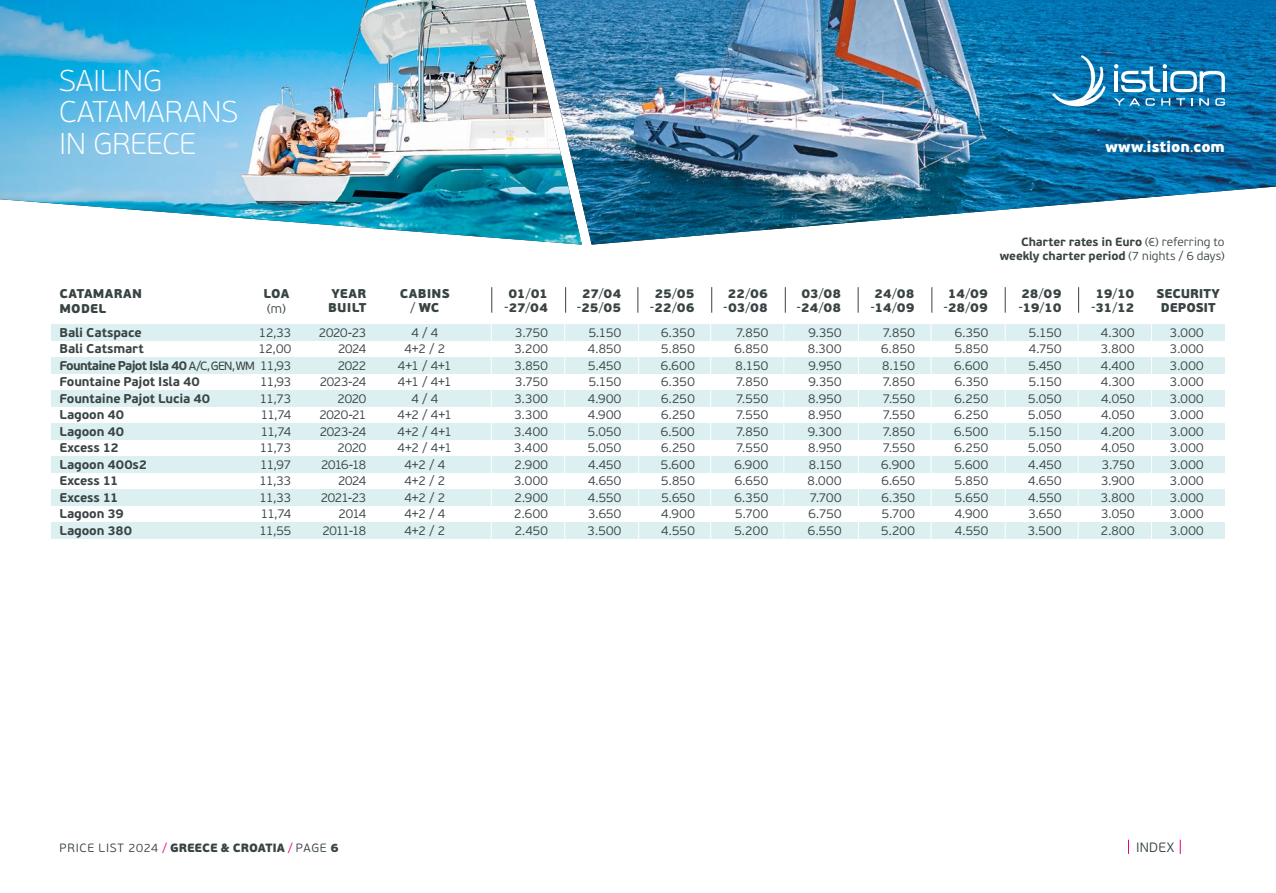
<style>
.page{position:relative;width:1276px;height:893px;background:#fff}
.page>*{position:absolute;margin:0;border:0;box-sizing:border-box;transform-origin:0 0}
.t1{font:100 30px/31.5px "PF Beau Sans Pro";color:#fff}
.t2{font:900 15px "PF Beau Sans Pro";letter-spacing:-.005em;color:#fff}
.t3{font:300 13.5px "PF Beau Sans Pro";letter-spacing:.02em;color:#394343}
.t4{font:300 12.75px/16.5px "PF Beau Sans Pro";letter-spacing:.02em;color:#394343;text-align:justify}
.t5{font:700 12.75px/16.5px "PF Beau Sans Pro";letter-spacing:-.01em;color:#394343}
.t6{font:900 12.75px/13.5px "PF Beau Sans Pro";color:#394343;text-align:center}
.t7{font:300 12.75px/16.5px "PF Beau Sans Pro";letter-spacing:-.03em;color:#394343;text-align:right}
.t8{font:900 12.75px/15px "PF Beau Sans Pro";letter-spacing:.02em;color:#394343}
.t9{font:700 12px/14.4px "PF Beau Sans Pro";letter-spacing:-.01em;color:#394343;text-align:right}
.t10{font:300 12px "PF Beau Sans Pro";letter-spacing:.065em;color:#394343}
.s1{font-weight:400}
.s2{font-weight:300}
.s3{font-weight:400;font-size:12px}
.s4{color:#e6007d}
.s5{font-weight:900}
</style>
<div class="page">
<div style="left:51px;top:324px;width:1174px;height:16px;background:#dceff1"></div>
<div style="left:51px;top:357px;width:1174px;height:16px;background:#dceff1"></div>
<div style="left:51px;top:390px;width:1174px;height:16px;background:#dceff1"></div>
<div style="left:51px;top:423px;width:1174px;height:16px;background:#dceff1"></div>
<div style="left:51px;top:456px;width:1174px;height:16px;background:#dceff1"></div>
<div style="left:51px;top:489px;width:1174px;height:16px;background:#dceff1"></div>
<div style="left:51px;top:522px;width:1174px;height:16px;background:#dceff1"></div>
<svg style="left:491px;top:287px;width:1px;height:26px"></svg>
<svg style="left:565px;top:287px;width:1px;height:26px"></svg>
<svg style="left:637px;top:287px;width:1px;height:26px"></svg>
<svg style="left:711px;top:287px;width:1px;height:26px"></svg>
<svg style="left:785px;top:287px;width:1px;height:26px"></svg>
<svg style="left:857px;top:287px;width:1px;height:26px"></svg>
<svg style="left:931px;top:287px;width:1px;height:26px"></svg>
<svg style="left:1005px;top:287px;width:1px;height:26px"></svg>
<svg style="left:1078px;top:287px;width:1px;height:26px"></svg>
<hr style="left:564px;top:322px;width:1px;height:219px;background:#fff">
<hr style="left:638px;top:322px;width:1px;height:219px;background:#fff">
<hr style="left:710px;top:322px;width:1px;height:219px;background:#fff">
<hr style="left:783px;top:322px;width:1px;height:219px;background:#fff">
<hr style="left:858px;top:322px;width:1px;height:219px;background:#fff">
<hr style="left:930px;top:322px;width:1px;height:219px;background:#fff">
<hr style="left:1005px;top:322px;width:1px;height:219px;background:#fff">
<hr style="left:1077px;top:322px;width:1px;height:219px;background:#fff">
<hr style="left:1151px;top:322px;width:1px;height:219px;background:#fff">
<hr style="left:491px;top:322px;width:1px;height:219px;background:#fff">
<svg style="left:1180px;top:840px;width:1px;height:14px"></svg>
<svg style="left:1128px;top:840px;width:1px;height:14px"></svg>
<img style="left:582px;top:0;width:694px;height:245px">
<img style="left:0;top:0;width:582px;height:245px">
<svg style="left:1025px;top:48px;width:200px;height:63px;background:#2886b9"></svg>
<h1 class="t1" style="left:59px;top:65px;width:180px">SAILING<br>CATAMARANS<br>IN GREECE</h1>
<p class="t2" style="left:1105px;top:137px;width:121px">www<span class="s1">.</span>istion<span class="s1">.</span>com</p>
<p class="t9" style="left:1000px;top:235px;width:226px">Charter rates in Euro <span class="s2">(€) referring to </span>weekly charter period <span class="s2">(7 nights / 6 days)</span></p>
<p class="t8" style="left:60px;top:287px;width:84px">CATAMARAN<br>MODEL</p>
<p class="t6" style="left:328px;top:287px;width:40px;text-align:left">YEAR<br>BUILT</p>
<p class="t6" style="left:504px;top:287px;width:45px">01<span class="s2">/</span>01 <span class="s2">-</span>27<span class="s2">/</span>04</p>
<p class="t6" style="left:577px;top:287px;width:46px">27<span class="s2">/</span>04 <span class="s2">-</span>25<span class="s2">/</span>05</p>
<p class="t6" style="left:650px;top:287px;width:46px">25<span class="s2">/</span>05 <span class="s2">-</span>22<span class="s2">/</span>06</p>
<p class="t6" style="left:723px;top:287px;width:47px">22<span class="s2">/</span>06 <span class="s2">-</span>03<span class="s2">/</span>08</p>
<p class="t6" style="left:796px;top:287px;width:46px">03<span class="s2">/</span>08 <span class="s2">-</span>24<span class="s2">/</span>08</p>
<p class="t6" style="left:870px;top:287px;width:46px;text-align:left">24<span class="s2">/</span>08 <span class="s2">-</span>14<span class="s2">/</span>09</p>
<p class="t6" style="left:943px;top:287px;width:46px">14<span class="s2">/</span>09 <span class="s2">-</span>28<span class="s2">/</span>09</p>
<p class="t6" style="left:1018px;top:287px;width:44px;text-align:left">28<span class="s2">/</span>09 <span class="s2">-</span>19<span class="s2">/</span>10</p>
<p class="t6" style="left:1091px;top:287px;width:45px">19<span class="s2">/</span>10 <span class="s2">-</span>31<span class="s2">/</span>12</p>
<p class="t6" style="left:1156px;top:287px;width:65px">SECURITY<br>DEPOSIT</p>
<p class="t5" style="left:60px;top:324px;width:233px">Bali Catspace<br>Bali Catsmart<br>Fountaine Pajot Isla 40 <span class="s3">A/C, GEN, WM</span> <span class="s2">11,93<br></span>Fountaine Pajot Isla 40<br>Fountaine Pajot Lucia 40<br>Lagoon 40<br>Lagoon 40<br>Excess 12<br>Lagoon 400s2<br>Excess 11<br>Excess 11<br>Lagoon 39<br>Lagoon 380</p>
<p class="t6" style="left:400px;top:287px;width:51px">CABINS <span class="s2">/</span> WC</p>
<p class="t6" style="left:263px;top:287px;width:27px">LOA</p>
<p class="t4" style="left:267px;top:301px;width:20px">(m)</p>
<p class="t4" style="left:397px;top:324px;width:56px;text-align:center">4 / 4<br>4+2 / 2<br>4+1 / 4+1<br>4+1 / 4+1<br>4 / 4<br>4+2 / 4+1<br>4+2 / 4+1<br>4+2 / 4+1<br>4+2 / 4<br>4+2 / 2<br>4+2 / 2<br>4+2 / 4<br>4+2 / 2</p>
<p class="t7" style="left:319px;top:324px;width:49px">2020-23<br>2024<br>2022<br>2023-24<br>2020<br>2020-21<br>2023-24<br>2020<br>2016-18<br>2024<br>2021-23<br>2014<br>2011-18</p>
<p class="t4" style="left:514px;top:324px;width:35px">3.750<br>3.200<br>3.850<br>3.750<br>3.300<br>3.300<br>3.400<br>3.400<br>2.900<br>3.000<br>2.900<br>2.600<br>2.450</p>
<p class="t4" style="left:587px;top:324px;width:35px">5.150<br>4.850<br>5.450<br>5.150<br>4.900<br>4.900<br>5.050<br>5.050<br>4.450<br>4.650<br>4.550<br>3.650<br>3.500</p>
<p class="t4" style="left:661px;top:324px;width:36px">6.350<br>5.850<br>6.600<br>6.350<br>6.250<br>6.250<br>6.500<br>6.250<br>5.600<br>5.850<br>5.650<br>4.900<br>4.550</p>
<p class="t4" style="left:734px;top:324px;width:35px">7.850<br>6.850<br>8.150<br>7.850<br>7.550<br>7.550<br>7.850<br>7.550<br>6.900<br>6.650<br>6.350<br>5.700<br>5.200</p>
<p class="t4" style="left:807px;top:324px;width:35px">9.350<br>8.300<br>9.950<br>9.350<br>8.950<br>8.950<br>9.300<br>8.950<br>8.150<br>8.000<br>7.700<br>6.750<br>6.550</p>
<p class="t4" style="left:881px;top:324px;width:35px">7.850<br>6.850<br>8.150<br>7.850<br>7.550<br>7.550<br>7.850<br>7.550<br>6.900<br>6.650<br>6.350<br>5.700<br>5.200</p>
<p class="t4" style="left:954px;top:324px;width:36px">6.350<br>5.850<br>6.600<br>6.350<br>6.250<br>6.250<br>6.500<br>6.250<br>5.600<br>5.850<br>5.650<br>4.900<br>4.550</p>
<p class="t4" style="left:1028px;top:324px;width:35px">5.150<br>4.750<br>5.450<br>5.150<br>5.050<br>5.050<br>5.150<br>5.050<br>4.450<br>4.650<br>4.550<br>3.650<br>3.500</p>
<p class="t4" style="left:1100px;top:324px;width:35px">4.300<br>3.800<br>4.400<br>4.300<br>4.050<br>4.050<br>4.200<br>4.050<br>3.750<br>3.900<br>3.800<br>3.050<br>2.800</p>
<p class="t4" style="left:1170px;top:324px;width:35px">3.000<br>3.000<br>3.000<br>3.000<br>3.000<br>3.000<br>3.000<br>3.000<br>3.000<br>3.000<br>3.000<br>3.000<br>3.000</p>
<p class="t4" style="left:258px;top:324px;width:34px">12,33<br>12,00</p>
<p class="t4" style="left:259px;top:374px;width:33px">11,93<br>11,73<br>11,74<br>11,74<br>11,73<br>11,97<br>11,33<br>11,33<br>11,74<br>11,55</p>
<p class="t10" style="left:60px;top:841px;width:281px">PRICE LIST 2024 <span class="s4">/</span> <span class="s5">GREECE &amp; CROATIA</span> <span class="s4">/</span> PAGE <span class="s5">6</span></p>
<p class="t3" style="left:1136px;top:839px;width:39px">INDEX</p>
</div>
